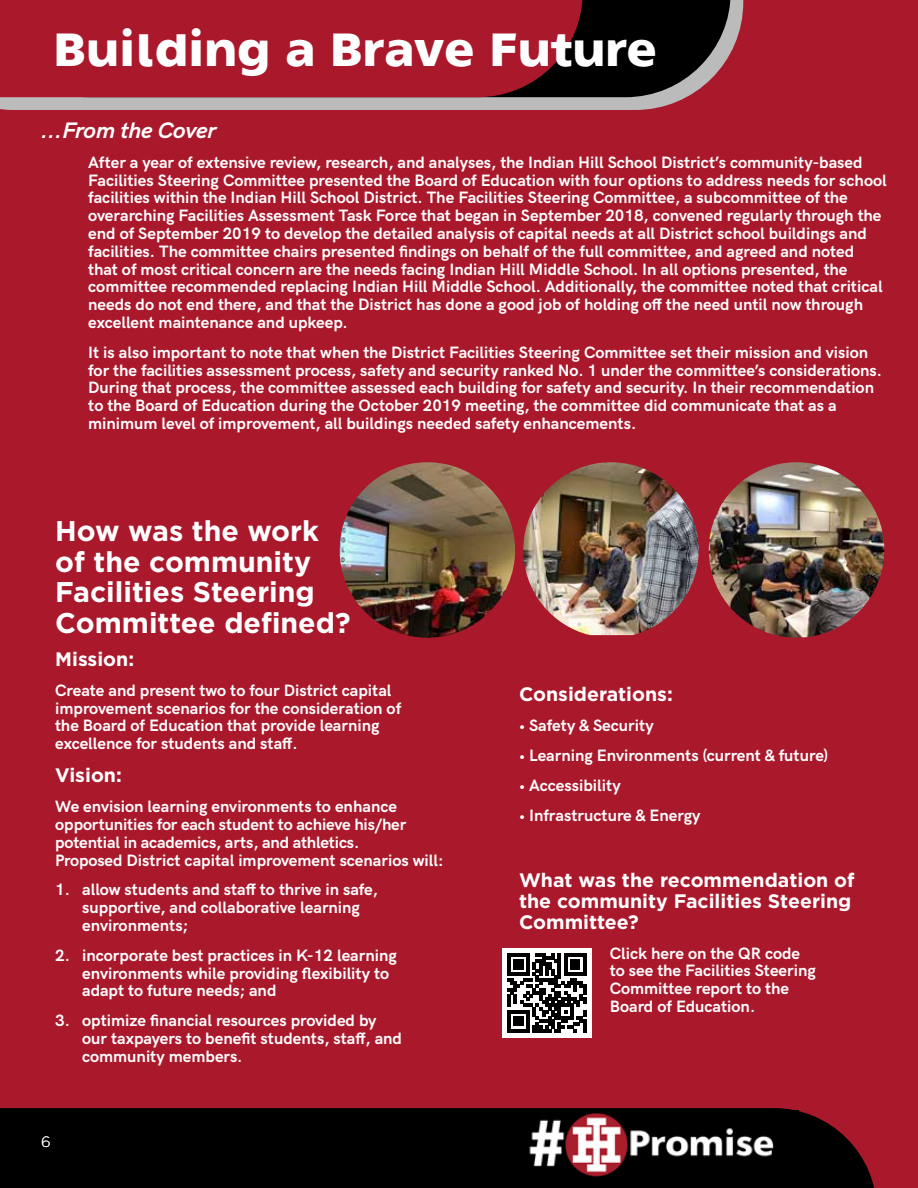
<style>
.page{position:relative;width:918px;height:1188px;background:#aa182c}
.page>*{position:absolute;margin:0;border:0;box-sizing:border-box;transform-origin:0 0}
.t1{font:49.5px "Agan S75";color:#fff}
.t2{font:700 28.5px/30.8px "Gotham Pro";color:#fff}
.t3{font:italic 700 22.5px "HK Grotesk";letter-spacing:-.015em;color:#fff}
.t4{font:700 19.5px/21px "Gotham Pro";color:#fff}
.t5{font:700 16.5px/17.9px "HK Grotesk";color:#fff}
.t6{font:300 15px "Gotham Pro";color:#fff}
</style>
<div class="page">
<div style="left:0;top:1108px;width:874px;height:80px;background:#000"></div>
<img style="left:510px;top:1110px;width:289px;height:67px">
<svg style="left:0;top:0;width:743px;height:110px;fill:#bbbbbc"></svg>
<svg style="left:583px;top:0;width:148px;height:97px;background:#1e1617"></svg>
<svg style="left:0;top:0;width:583px;height:97px"></svg>
<img style="left:523px;top:462px;width:176px;height:173px">
<div style="left:502px;top:948px;width:90px;height:90px;background:#fff"></div>
<svg style="left:507px;top:953px;width:79px;height:79px"></svg>
<img style="left:340px;top:462px;width:175px;height:176px;border-radius:88px">
<img style="left:709px;top:462px;width:175px;height:176px;border-radius:88px">
<h1 class="t1" style="left:54px;top:21px;width:605px">Building a Brave Future</h1>
<h3 class="t3" style="left:41px;top:113px;width:177px">...From the Cover</h3>
<p class="t5" style="left:88px;top:152px;width:800px">After a year of extensive review, research, and analyses, the Indian Hill School District’s community-based Facilities Steering Committee presented the Board of Education with four options to address needs for school facilities within the Indian Hill School District. The Facilities Steering Committee, a subcommittee of the overarching Facilities Assessment Task Force that began in September 2018, convened regularly through the end of September 2019 to develop the detailed analysis of capital needs at all District school buildings and facilities. The committee chairs presented findings on behalf of the full committee, and agreed and noted that of most critical concern are the needs facing Indian Hill Middle School. In all options presented, the committee recommended replacing Indian Hill Middle School. Additionally, the committee noted that critical needs do not end there, and that the District has done a good job of holding off the need until now through excellent maintenance and upkeep.</p>
<p class="t5" style="left:88px;top:342px;width:795px">It is also important to note that when the District Facilities Steering Committee set their mission and vision for the facilities assessment process, safety and security ranked No. 1 under the committee’s considerations.<br>During that process, the committee assessed each building for safety and security. In their recommendation to the Board of Education during the October 2019 meeting, the committee did communicate that as a minimum level of improvement, all buildings needed safety enhancements.</p>
<h2 class="t2" style="left:55px;top:515px;width:297px">How was the work of the community<br>Facilities Steering<br>Committee defined?</h2>
<p class="t4" style="left:55px;top:648px;width:80px">Mission:</p>
<p class="t5" style="left:55px;top:680px;width:348px">Create and present two to four District capital improvement scenarios for the consideration of the Board of Education that provide learning excellence for students and staff.</p>
<p class="t4" style="left:55px;top:764px;width:68px">Vision:</p>
<p class="t5" style="left:55px;top:796px;width:390px">We envision learning environments to enhance opportunities for each student to achieve his/her potential in academics, arts, and athletics.<br>Proposed District capital improvement scenarios will:</p>
<p class="t5" style="left:82px;top:880px;width:297px;text-indent:-27px">1. allow students and staff to thrive in safe, supportive, and collaborative learning environments;</p>
<p class="t5" style="left:82px;top:945px;width:316px;text-indent:-27px">2. incorporate best practices in K-12 learning environments while providing flexibility to adapt to future needs; and</p>
<p class="t5" style="left:82px;top:1010px;width:321px;text-indent:-27px">3. optimize financial resources provided by our taxpayers to benefit students, staff, and community members.</p>
<p class="t6" style="left:41px;top:1134px;width:11px">6</p>
<p class="t4" style="left:519px;top:683px;width:155px">Considerations:</p>
<p class="t5" style="left:519px;top:715px;width:136px">• Safety &amp; Security</p>
<p class="t5" style="left:519px;top:745px;width:311px">• Learning Environments (current &amp; future)</p>
<p class="t5" style="left:519px;top:775px;width:103px">• Accessibility</p>
<p class="t5" style="left:519px;top:805px;width:183px">• Infrastructure &amp; Energy</p>
<p class="t4" style="left:519px;top:869px;width:337px">What was the recommendation of the community Facilities Steering<br>Committee?</p>
<p class="t5" style="left:610px;top:943px;width:208px">Click here on the QR code to see the Facilities Steering<br>Committee report to the<br>Board of Education.</p>
</div>
